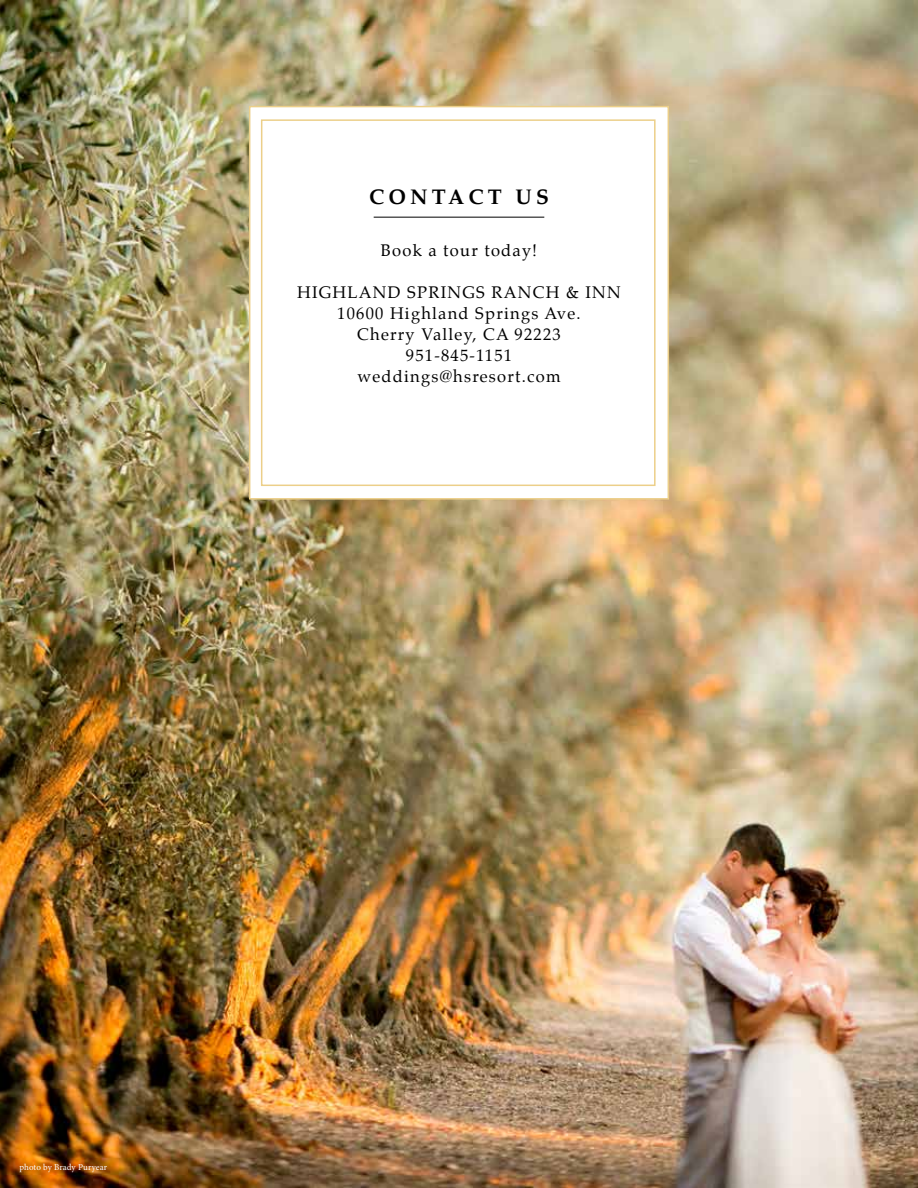
<style>
.page{position:relative;width:918px;height:1188px;background:#fff}
.page>*{position:absolute;margin:0;border:0;box-sizing:border-box;transform-origin:0 0}
.t1{font:700 21px "Palatino";letter-spacing:.2em;color:#000}
.t2{font:16.5px/21px "Palatino";letter-spacing:.075em;color:#000;text-align:center}
.t3{font:9px "Minion Pro";letter-spacing:.005em;color:#fff}
</style>
<div class="page">
<img style="left:0;top:0;width:918px;height:1188px">
<div style="left:249px;top:106px;width:420px;height:394px;background:#fff;border:2px solid #eccf89"></div>
<hr style="left:374px;top:217px;width:170px;height:1px;background:#000">
<div style="left:261px;top:119px;width:395px;height:367px;border:2px solid #eccf89"></div>
<p class="t1" style="left:369px;top:179px;width:181px">CONTACT US</p>
<p class="t2" style="left:381px;top:240px;width:158px">Book a tour today!</p>
<p class="t2" style="left:297px;top:282px;width:325px">HIGHLAND SPRINGS RANCH &amp; INN<br>10600 Highland Springs Ave.<br>Cherry Valley, CA 92223<br>951-845-1151<br>weddings@hsresort.com</p>
<p class="t3" style="left:19px;top:1161px;width:89px">photo by Brady Puryear</p>
</div>
